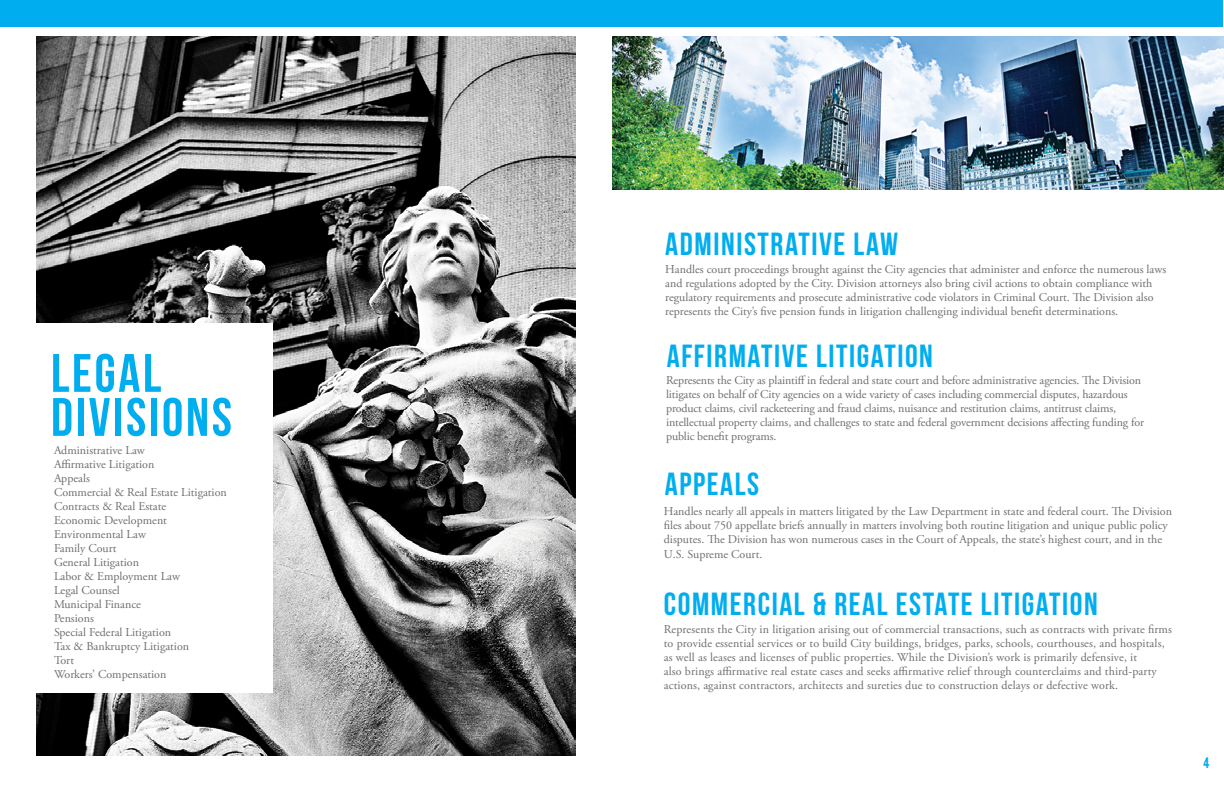
<style>
.page{position:relative;width:1224px;height:792px;background:#fff}
.page>*{position:absolute;margin:0;border:0;box-sizing:border-box;transform-origin:0 0}
.t1{font:54px/44px "Bebas Neue";letter-spacing:.05em;color:#00aeef}
.t2{font:32px "Bebas Neue";letter-spacing:.05em;color:#00aeef}
.t3{font:12px/14px "Adobe Garamond Pro";color:#6d6e71}
.t4{font:12px "Bebas";color:#00aeef}
</style>
<div class="page">
<img style="left:36px;top:36px;width:540px;height:720px">
<div style="left:0;top:0;width:1224px;height:27px;background:#00aeef"></div>
<img style="left:612px;top:37px;width:612px;height:153px">
<div style="left:34px;top:323px;width:239px;height:369px;background:#fff"></div>
<h1 class="t1" style="left:51px;top:351px;width:182px">LEGAL<br>DIVISIONS</h1>
<p class="t3" style="left:54px;top:443px;width:174px">Administrative Law<br>Affirmative Litigation<br>Appeals<br>Commercial &amp; Real Estate Litigation<br>Contracts &amp; Real Estate<br>Economic Development<br>Environmental Law<br>Family Court<br>General Litigation<br>Labor &amp; Employment Law<br>Legal Counsel<br>Municipal Finance<br>Pensions<br>Special Federal Litigation<br>Tax &amp; Bankruptcy Litigation<br>Tort<br>Workers’ Compensation</p>
<h2 class="t2" style="left:665px;top:226px;width:234px">ADMINISTRATIVE LAW</h2>
<p class="t3" style="left:665px;top:263px;width:502px">Handles court proceedings brought against the City agencies that administer and enforce the numerous laws and regulations adopted by the City. Division attorneys also bring civil actions to obtain compliance with regulatory requirements and prosecute administrative code violators in Criminal Court. The Division also represents the City’s five pension funds in litigation challenging individual benefit determinations.</p>
<h2 class="t2" style="left:667px;top:339px;width:268px">AFFIRMATIVE LITIGATION</h2>
<p class="t3" style="left:666px;top:373px;width:480px">Represents the City as plaintiff in federal and state court and before administrative agencies. The Division litigates on behalf of City agencies on a wide variety of cases including commercial disputes, hazardous product claims, civil racketeering and fraud claims, nuisance and restitution claims, antitrust claims, intellectual property claims, and challenges to state and federal government decisions affecting funding for public benefit programs.</p>
<h2 class="t2" style="left:665px;top:467px;width:96px">APPEALS</h2>
<p class="t3" style="left:664px;top:505px;width:510px">Handles nearly all appeals in matters litigated by the Law Department in state and federal court. The Division files about 750 appellate briefs annually in matters involving both routine litigation and unique public policy disputes. The Division has won numerous cases in the Court of Appeals, the state’s highest court, and in the U.S. Supreme Court.</p>
<h2 class="t2" style="left:664px;top:586px;width:435px">COMMERCIAL &amp; REAL ESTATE LITIGATION</h2>
<p class="t3" style="left:664px;top:622px;width:510px">Represents the City in litigation arising out of commercial transactions, such as contracts with private firms to provide essential services or to build City buildings, bridges, parks, schools, courthouses, and hospitals, as well as leases and licenses of public properties. While the Division’s work is primarily defensive, it<br>also brings affirmative real estate cases and seeks affirmative relief through counterclaims and third-party actions, against contractors, architects and sureties due to construction delays or defective work.</p>
<p class="t4" style="left:1203px;top:754px;width:8px">4</p>
</div>
